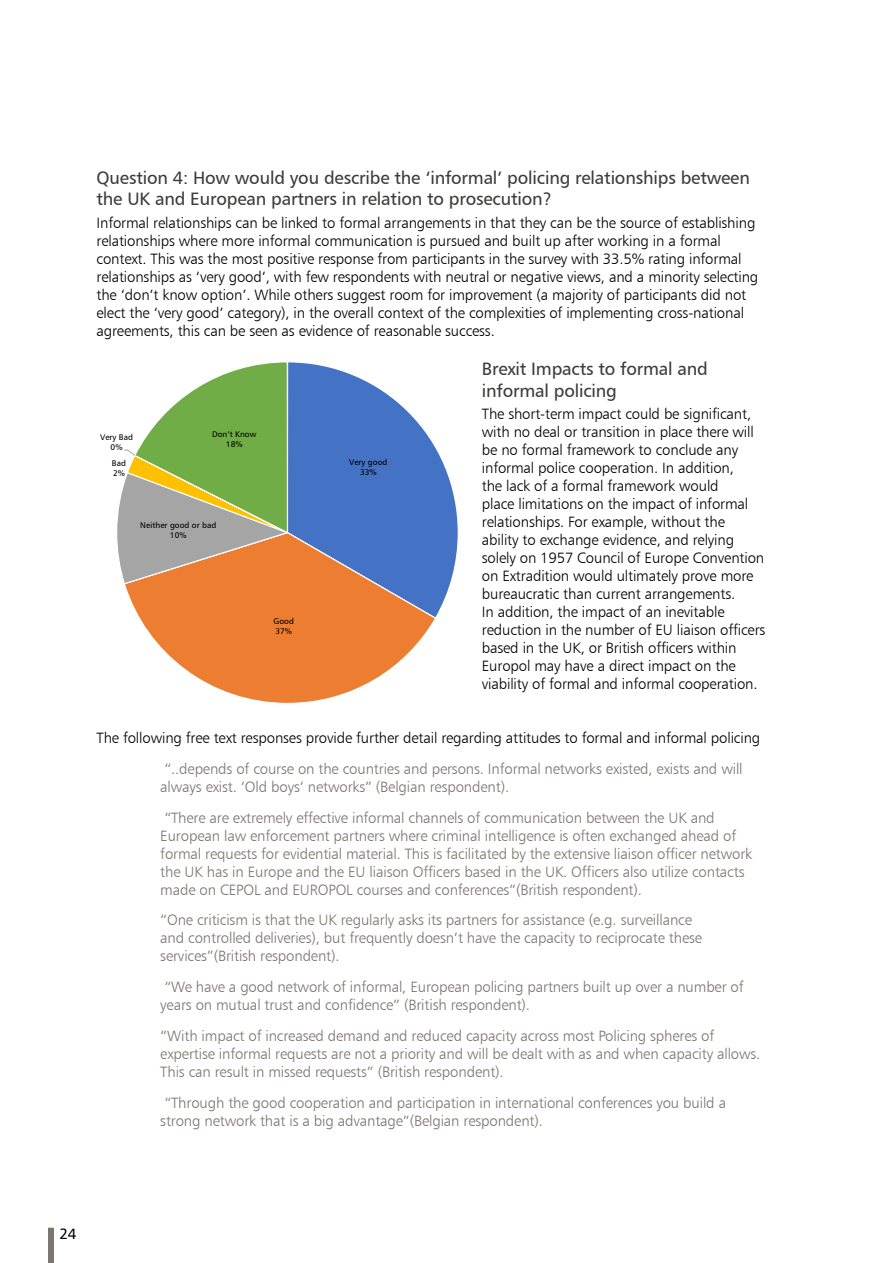
<style>
.page{position:relative;width:893px;height:1263px;background:#fff}
.page>*{position:absolute;margin:0;border:0;box-sizing:border-box;transform-origin:0 0}
.t1{font:18px/21.6px "Humanist 777 BT Roman B";letter-spacing:-.01em;color:#3c3c3b}
.t2{font:15px/18px "Humanist 777 BT Light B";letter-spacing:-.01em;color:#000}
.t3{font:15px/18px "Humanist 777 BT Light B";letter-spacing:-.01em;color:#7b766f}
.t4{font:15px "Humanist 777 BT Roman B";color:#000}
.t5{font:8.25px/9.9px "Humanist 777 BT Roman B";letter-spacing:.005em;color:#000;text-align:center}
</style>
<div class="page">
<div style="left:48px;top:1228px;width:6px;height:35px;background:#7b766f"></div>
<svg style="left:117px;top:362px;width:341px;height:341px"></svg>
<p class="t1" style="left:97px;top:166px;width:655px">Question 4: How would you describe the ‘informal’ policing relationships between the UK and European partners in relation to prosecution?</p>
<p class="t2" style="left:97px;top:213px;width:663px">Informal relationships can be linked to formal arrangements in that they can be the source of establishing relationships where more informal communication is pursued and built up after working in a formal context. This was the most positive response from participants in the survey with 33.5% rating informal relationships as ‘very good’, with few respondents with neutral or negative views, and a minority selecting the ‘don’t know option’. While others suggest room for improvement (a majority of participants did not elect the ‘very good’ category), in the overall context of the complexities of implementing cross-national agreements, this can be seen as evidence of reasonable success.</p>
<p class="t1" style="left:482px;top:358px;width:228px">Brexit Impacts to formal and informal policing</p>
<p class="t2" style="left:482px;top:405px;width:285px">The short-term impact could be significant, with no deal or transition in place there will be no formal framework to conclude any informal police cooperation. In addition,<br>the lack of a formal framework would<br>place limitations on the impact of informal relationships. For example, without the ability to exchange evidence, and relying solely on 1957 Council of Europe Convention on Extradition would ultimately prove more bureaucratic than current arrangements.<br>In addition, the impact of an inevitable reduction in the number of EU liaison officers based in the UK, or British officers within Europol may have a direct impact on the viability of formal and informal cooperation.</p>
<p class="t2" style="left:97px;top:729px;width:665px">The following free text responses provide further detail regarding attitudes to formal and informal policing</p>
<p class="t3" style="left:160px;top:759px;width:584px">“..depends of course on the countries and persons. Informal networks existed, exists and will always exist. ‘Old boys’ networks” (Belgian respondent).</p>
<p class="t3" style="left:160px;top:808px;width:593px">“There are extremely effective informal channels of communication between the UK and European law enforcement partners where criminal intelligence is often exchanged ahead of formal requests for evidential material. This is facilitated by the extensive liaison officer network the UK has in Europe and the EU liaison Officers based in the UK. Officers also utilize contacts made on CEPOL and EUROPOL courses and conferences”(British respondent).</p>
<p class="t3" style="left:160px;top:911px;width:543px">“One criticism is that the UK regularly asks its partners for assistance (e.g. surveillance and controlled deliveries), but frequently doesn’t have the capacity to reciprocate these services”(British respondent).</p>
<p class="t3" style="left:160px;top:978px;width:585px">“We have a good network of informal, European policing partners built up over a number of years on mutual trust and confidence” (British respondent).</p>
<p class="t3" style="left:160px;top:1026px;width:602px">“With impact of increased demand and reduced capacity across most Policing spheres of expertise informal requests are not a priority and will be dealt with as and when capacity allows.<br>This can result in missed requests” (British respondent).</p>
<p class="t3" style="left:160px;top:1093px;width:567px">“Through the good cooperation and participation in international conferences you build a strong network that is a big advantage”(Belgian respondent).</p>
<p class="t5" style="left:100px;top:432px;width:34px">Very Bad<br>0%</p>
<p class="t5" style="left:212px;top:429px;width:46px">Don’t Know<br>18%</p>
<p class="t5" style="left:349px;top:457px;width:40px">Very good<br>33%</p>
<p class="t5" style="left:112px;top:458px;width:16px;text-align:left">Bad<br>2%</p>
<p class="t5" style="left:140px;top:520px;width:77px">Neither good or bad<br>10%</p>
<p class="t5" style="left:273px;top:616px;width:22px;text-align:left">Good<br>37%</p>
<p class="t4" style="left:60px;top:1224px;width:18px">24</p>
</div>
